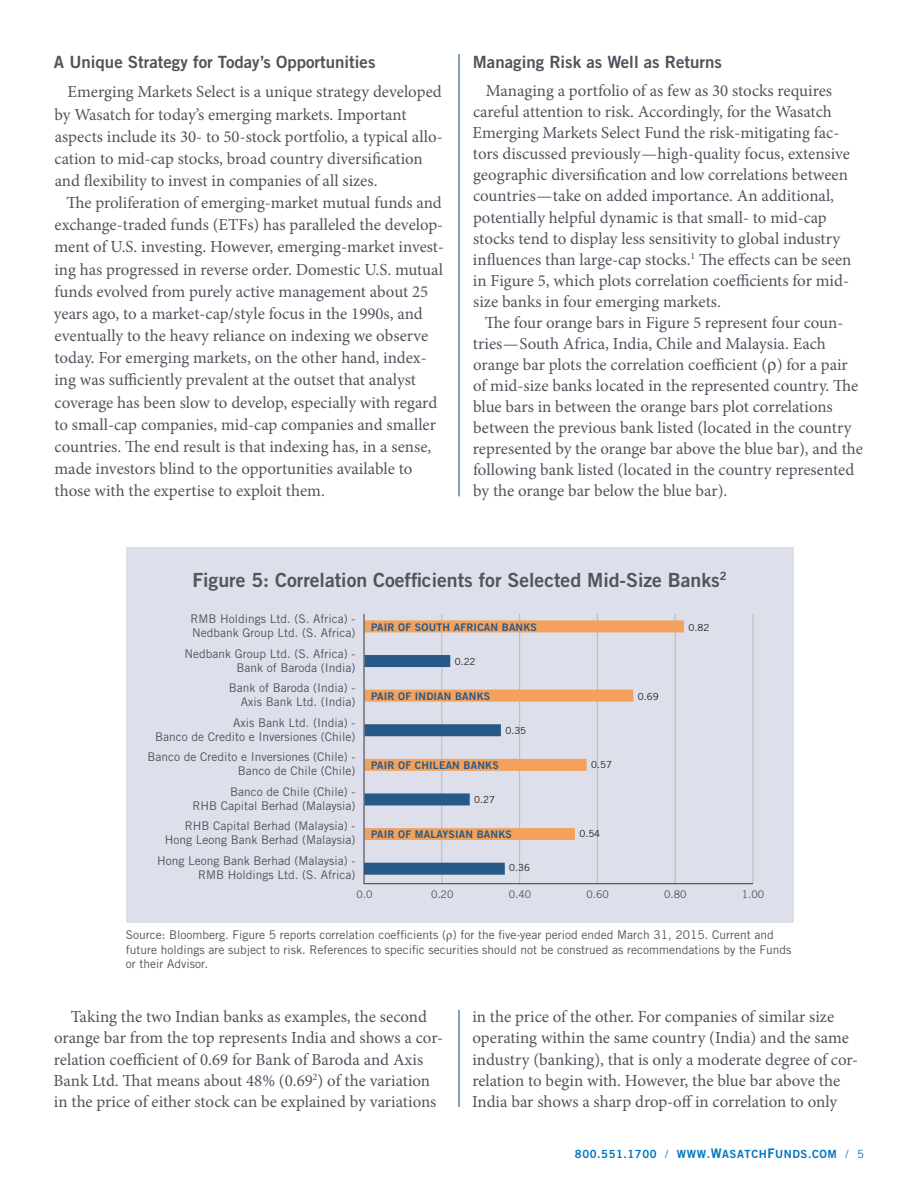
<style>
.page{position:relative;width:918px;height:1188px;background:#fff}
.page>*{position:absolute;margin:0;border:0;box-sizing:border-box;transform-origin:0 0}
.t1{font:19.5px "Trade Gothic Bold Two";color:#4f545d}
.t2{font:16.8px/21px "Minion Pro";color:#4f545d}
.t3{font:16.8px "Trade Gothic Bold Two";color:#4f545d}
.t4{font:12px/13.8px "Trade Gothic";color:#4f545d;text-align:right}
.t5{font:11.25px "Trade Gothic Bold Two";letter-spacing:.05em;color:#0077bf}
.t6{font:10.5px "Trade Gothic Bold Two";letter-spacing:.02em;color:#265988}
.t7{font:10.5px "Trade Gothic";color:#4f545d}
.t8{font:9.75px "Trade Gothic";color:#231f20}
.s1{font-family:"Trade Gothic"}
.s2{font-size:13.2px}
</style>
<div class="page">
<hr style="left:458px;top:54px;width:2px;height:442px;background:#265988">
<hr style="left:458px;top:1010px;width:2px;height:97px;background:#265988">
<div style="left:126px;top:547px;width:667px;height:376px;background:#dde0ea"></div>
<svg style="left:363px;top:614px;width:391px;height:271px"></svg>
<p class="t3" style="left:54px;top:51px;width:323px">A Unique Strategy for Today’s Opportunities</p>
<p class="t2" style="left:55px;top:81px;width:390px;line-height:22.2px;text-indent:13px">Emerging Markets Select is a unique strategy developed by Wasatch for today’s emerging markets. Important aspects include its 30- to 50-stock portfolio, a typical allo&shy;cation to mid-cap stocks, broad country diversification and flexibility to invest in companies of all sizes.</p>
<p class="t2" style="left:54px;top:192px;width:392px;line-height:22.2px;text-indent:13px">The proliferation of emerging-market mutual funds and exchange-traded funds (ETFs) has paralleled the develop&shy;ment of U.S. investing. However, emerging-market invest&shy;ing has progressed in reverse order. Domestic U.S. mutual funds evolved from purely active management about 25 years ago, to a market-cap/style focus in the 1990s, and eventually to the heavy reliance on indexing we observe today. For emerging markets, on the other hand, index&shy;ing was sufficiently prevalent at the outset that analyst coverage has been slow to develop, especially with regard to small-cap companies, mid-cap companies and smaller countries. The end result is that indexing has, in a sense, made investors blind to the opportunities available to those with the expertise to exploit them.</p>
<p class="t3" style="left:473px;top:51px;width:251px">Managing Risk as Well as Returns</p>
<p class="t2" style="left:473px;top:80px;width:380px;text-indent:13px">Managing a portfolio of as few as 30 stocks requires careful attention to risk. Accordingly, for the Wasatch Emerging Markets Select Fund the risk-mitigating fac&shy;tors discussed previously—high-quality focus, extensive geographic diversification and low correlations between countries—take on added importance. An additional, potentially helpful dynamic is that small- to mid-cap stocks tend to display less sensitivity to global industry influences than large-cap stocks.<sup>1</sup> The effects can be seen in Figure 5, which plots correlation coefficients for mid&shy;size banks in four emerging markets.</p>
<p class="t2" style="left:473px;top:312px;width:392px;text-indent:12px">The four orange bars in Figure 5 represent four coun&shy;tries—South Africa, India, Chile and Malaysia. Each orange bar plots the correlation coefficient ( ) for a pair of mid-size banks located in the represented country. The blue bars in between the orange bars plot correlations between the previous bank listed (located in the country represented by the orange bar above the blue bar), and the following bank listed (located in the country represented by the orange bar below the blue bar).</p>
<p class="t1" style="left:192px;top:567px;width:536px">Figure 5: Correlation Coefficients for Selected Mid-Size Banks<sup>2</sup></p>
<p class="t4" style="left:191px;top:612px;width:166px;text-align:left">RMB Holdings Ltd. (S. Africa) -<br>Nedbank Group Ltd. (S. Africa)</p>
<p class="t4" style="left:185px;top:646px;width:172px">Nedbank Group Ltd. (S. Africa) -<br>Bank of Baroda (India)</p>
<p class="t4" style="left:229px;top:681px;width:128px">Bank of Baroda (India) -<br>Axis Bank Ltd. (India)</p>
<p class="t4" style="left:155px;top:715px;width:202px">Axis Bank Ltd. (India) -<br>Banco de Credito e Inversiones (Chile)</p>
<p class="t4" style="left:148px;top:750px;width:209px">Banco de Credito e Inversiones (Chile) -<br>Banco de Chile (Chile)</p>
<p class="t4" style="left:193px;top:784px;width:164px">Banco de Chile (Chile) -<br>RHB Capital Berhad (Malaysia)</p>
<p class="t4" style="left:165px;top:819px;width:192px">RHB Capital Berhad (Malaysia) -<br>Hong Leong Bank Berhad (Malaysia)</p>
<p class="t4" style="left:157px;top:853px;width:200px">Hong Leong Bank Berhad (Malaysia) -<br>RMB Holdings Ltd. (S. Africa)</p>
<p class="t6" style="left:371px;top:620px;width:168px">PAIR OF SOUTH AFRICAN BANKS</p>
<p class="t8" style="left:688px;top:622px;width:22px">0.82</p>
<p class="t8" style="left:455px;top:656px;width:22px">0.22</p>
<p class="t6" style="left:371px;top:690px;width:121px">PAIR OF INDIAN BANKS</p>
<p class="t8" style="left:505px;top:725px;width:22px">0.35</p>
<p class="t6" style="left:371px;top:759px;width:129px">PAIR OF CHILEAN BANKS</p>
<p class="t8" style="left:474px;top:793px;width:22px">0.27</p>
<p class="t6" style="left:371px;top:828px;width:143px">PAIR OF MALAYSIAN BANKS</p>
<p class="t8" style="left:509px;top:862px;width:22px">0.36</p>
<p class="t8" style="left:591px;top:759px;width:22px">0.57</p>
<p class="t8" style="left:579px;top:828px;width:22px">0.54</p>
<p class="t8" style="left:638px;top:690px;width:22px">0.69</p>
<p class="t7" style="left:357px;top:888px;width:18px">0.0</p>
<p class="t7" style="left:431px;top:888px;width:24px">0.20</p>
<p class="t7" style="left:509px;top:888px;width:24px">0.40</p>
<p class="t7" style="left:586px;top:888px;width:24px">0.60</p>
<p class="t7" style="left:664px;top:888px;width:24px">0.80</p>
<p class="t7" style="left:742px;top:888px;width:24px">1.00</p>
<p class="t4" style="left:126px;top:928px;width:667px;line-height:14.4px;text-align:left">Source: Bloomberg. Figure 5 reports correlation coefficients ( ) for the five-year period ended March 31, 2015. Current and future holdings are subject to risk. References to specific securities should not be construed as recommendations by the Funds or their Advisor.</p>
<p class="t2" style="left:53px;top:1006px;width:391px;text-indent:17px">Taking the two Indian banks as examples, the second orange bar from the top represents India and shows a cor&shy;relation coefficient of 0.69 for Bank of Baroda and Axis Bank Ltd. That means about 48% (0.69<sup>2</sup>) of the variation in the price of either stock can be explained by variations</p>
<p class="t2" style="left:472px;top:1006px;width:388px">in the price of the other. For companies of similar size operating within the same country (India) and the same industry (banking), that is only a moderate degree of cor&shy;relation to begin with. However, the blue bar above the India bar shows a sharp drop-off in correlation to only</p>
<p class="t5" style="left:575px;top:1147px;width:291px">800.551.1700 <span class="s1">/</span> WWW.<span class="s2">W</span>ASATCH<span class="s2">F</span>UNDS.COM <span class="s1">/ 5</span></p>
</div>
